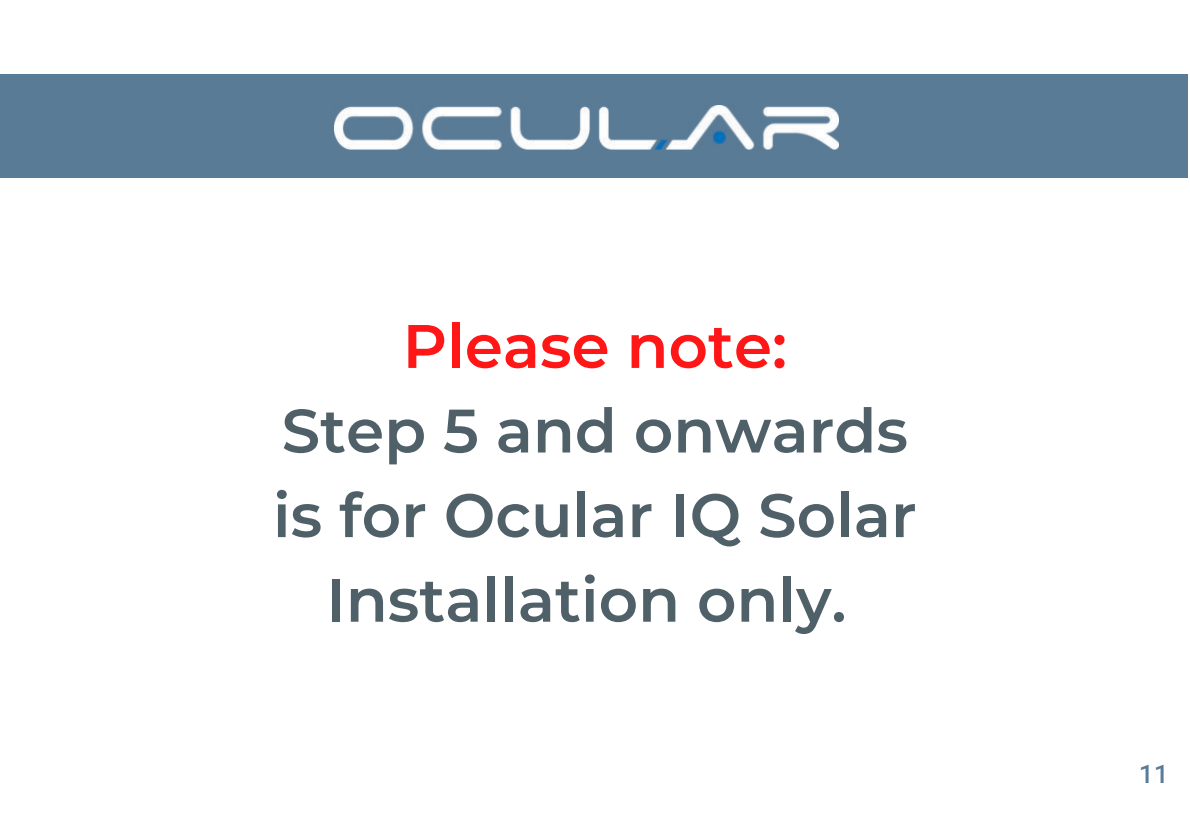
<style>
.page{position:relative;width:1190px;height:839px;background:#fff}
.page>*{position:absolute;margin:0;border:0;box-sizing:border-box;transform-origin:0 0}
.t1{font:600 61.2px/84.6px "Montserrat";color:#506068;text-align:center}
.t2{font:600 61.2px "Montserrat";color:#ff1616}
.t3{font:500 25.2px "Roboto Mono";color:#5a7b96}
</style>
<div class="page">
<div style="left:0;top:74px;width:1188px;height:104px;background:#5a7b96"></div>
<img style="left:334px;top:105px;width:504px;height:44px">
<p class="t2" style="left:403px;top:303px;width:386px">Please note:</p>
<p class="t1" style="left:273px;top:385px;width:645px">Step 5 and onwards is for Ocular IQ Solar<br>Installation only.</p>
<p class="t3" style="left:1139px;top:756px;width:32px">11</p>
</div>
